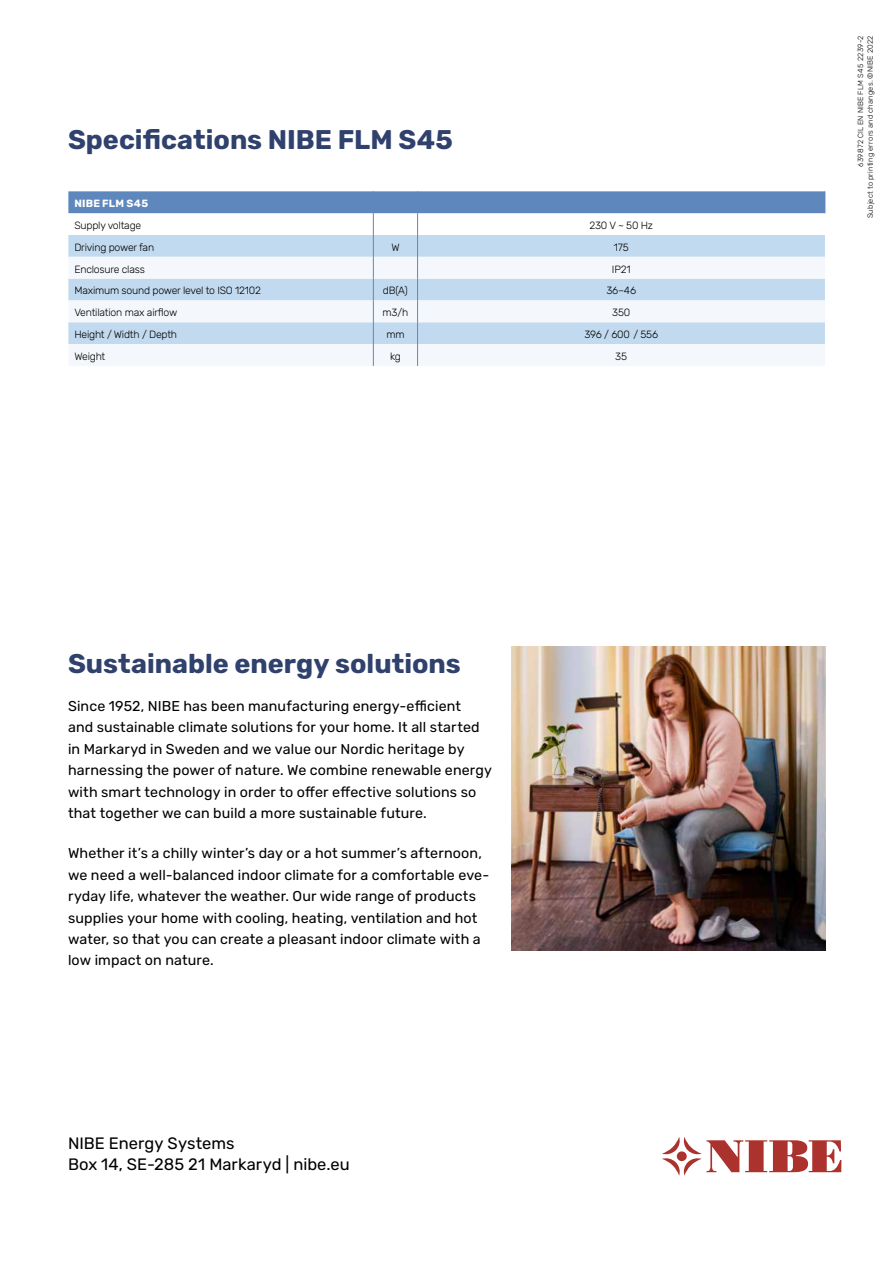
<style>
.page{position:relative;width:893px;height:1263px;background:#fff}
.page>*{position:absolute;margin:0;border:0;box-sizing:border-box;transform-origin:0 0}
.t1{font:700 27px "Rubik";color:#2f416c}
.t2{font:16.5px/21px "Rubik";color:#000}
.t3{font:14.25px/21.3px "Rubik";letter-spacing:.01em;color:#000}
.t4{font:300 10.5px "Rubik";letter-spacing:-.02em;color:#000}
.t5{font:700 10.5px "Rubik";letter-spacing:.02em;color:#fff}
.t6{font:300 7.5px/9.8px "Rubik";letter-spacing:.025em;color:#000;text-align:right}
</style>
<div class="page">
<svg style="left:662px;top:1137px;width:179px;height:39px"></svg>
<svg style="left:68px;top:191px;width:758px;height:175px"></svg>
<img style="left:511px;top:646px;width:314px;height:304px">
<h1 class="t1" style="left:68px;top:124px;width:386px">Specifications NIBE FLM S45</h1>
<p class="t5" style="left:74px;top:199px;width:75px">NIBE FLM S45</p>
<p class="t4" style="left:74px;top:221px;width:68px">Supply voltage</p>
<p class="t4" style="left:589px;top:221px;width:65px">230 V ~ 50 Hz</p>
<p class="t4" style="left:74px;top:243px;width:81px">Driving power fan</p>
<p class="t4" style="left:391px;top:243px;width:10px">W</p>
<p class="t4" style="left:614px;top:243px;width:16px">175</p>
<p class="t4" style="left:74px;top:264px;width:72px">Enclosure class</p>
<p class="t4" style="left:612px;top:264px;width:20px">IP21</p>
<p class="t4" style="left:74px;top:286px;width:188px">Maximum sound power level to ISO 12102</p>
<p class="t4" style="left:383px;top:286px;width:26px">dB(A)</p>
<p class="t4" style="left:606px;top:286px;width:31px">36–46</p>
<p class="t4" style="left:74px;top:307px;width:104px">Ventilation max airflow</p>
<p class="t4" style="left:383px;top:308px;width:27px">m3/h</p>
<p class="t4" style="left:612px;top:308px;width:20px">350</p>
<p class="t4" style="left:74px;top:330px;width:104px">Height / Width / Depth</p>
<p class="t4" style="left:386px;top:330px;width:20px">mm</p>
<p class="t4" style="left:584px;top:330px;width:75px">396 / 600 / 556</p>
<p class="t4" style="left:74px;top:352px;width:33px">Weight</p>
<p class="t4" style="left:390px;top:352px;width:12px">kg</p>
<p class="t4" style="left:615px;top:352px;width:13px">35</p>
<h1 class="t1" style="left:68px;top:653px;width:394px">Sustainable energy solutions</h1>
<p class="t3" style="left:68px;top:696px;width:425px">Since 1952, NIBE has been manufacturing energy-efficient<br>and sustainable climate solutions for your home. It all started in Markaryd in Sweden and we value our Nordic heritage by harnessing the power of nature. We combine renewable energy with smart technology in order to offer effective solutions so that together we can build a more sustainable future.</p>
<p class="t3" style="left:68px;top:843px;width:423px">Whether it’s a chilly winter’s day or a hot summer’s afternoon, we need a well-balanced indoor climate for a comfortable eve&shy;ryday life, whatever the weather. Our wide range of products supplies your home with cooling, heating, ventilation and hot water, so that you can create a pleasant indoor climate with a low impact on nature.</p>
<p class="t2" style="left:68px;top:1133px;width:283px">NIBE Energy Systems<br>Box 14, SE-285 21 Markaryd | nibe.eu</p>
<p class="t6" style="left:856px;top:218px;width:184px;rotate:-90deg">639872 CIL EN NIBE FLM S45 2239-2<br>Subject to printing errors and changes. ©NIBE 2022</p>
</div>
